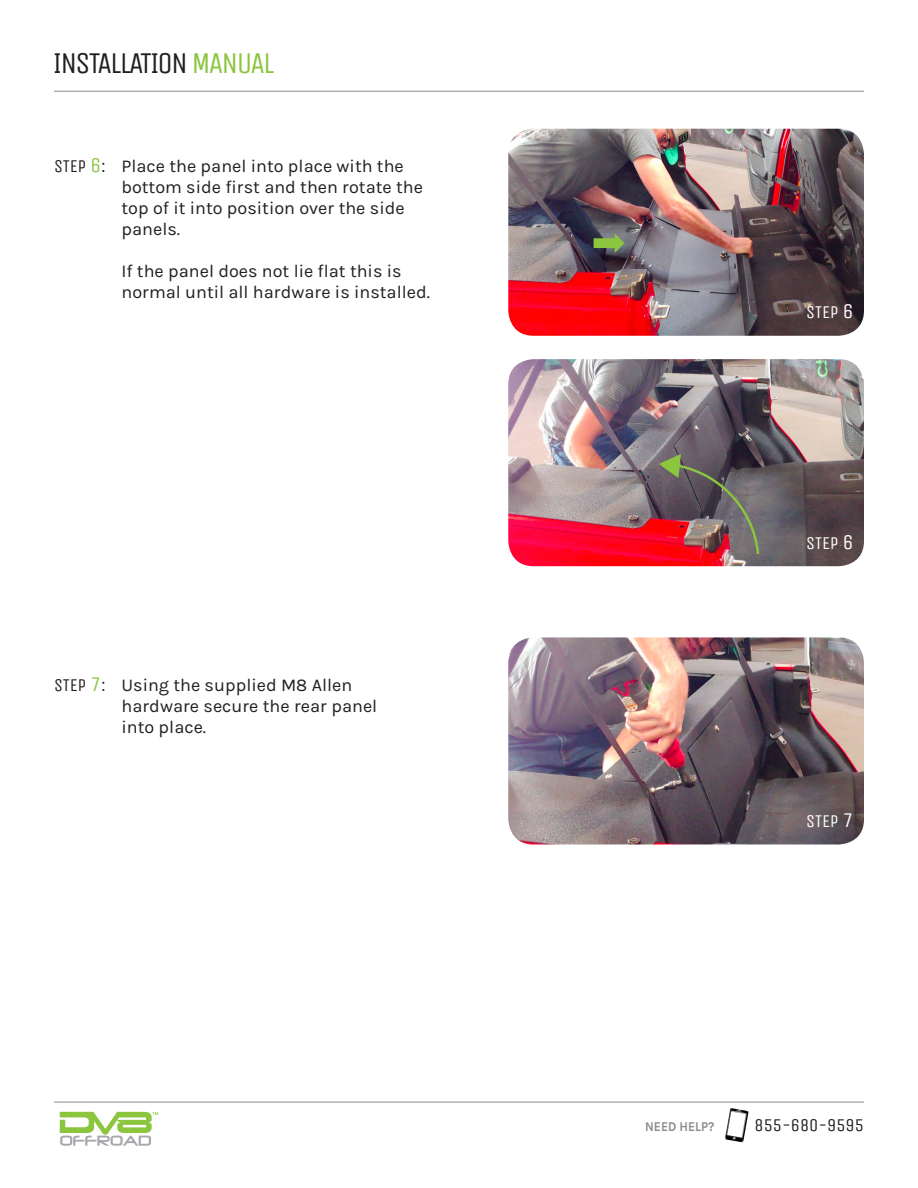
<style>
.page{position:relative;width:918px;height:1188px;background:#fff}
.page>*{position:absolute;margin:0;border:0;box-sizing:border-box;transform-origin:0 0}
.t1{font:30.3px "Unica One";letter-spacing:-.06em;color:#231f20}
.t2{font:18px/21px "Karla";color:#231f20}
.t3{font:18px "Unica One";color:#fff}
.t4{font:18px "Unica One";color:#231f20}
.t5{font:700 13.5px "Karla";color:#8a8c8f;scale:.9 1}
.s1{color:#8bc63e}
.s2{font-family:"Unica One"}
.s3{font-family:"Unica One";font-size:21px;color:#8bc63e}
.s4{font-size:21px}
</style>
<div class="page">
<svg style="left:60px;top:1112px;width:98px;height:34px"></svg>
<hr style="left:54px;top:91px;width:810px;height:1px;background:#8a8c8f">
<hr style="left:54px;top:1102px;width:810px;height:1px;background:#8a8c8f">
<img style="left:725px;top:1108px;width:24px;height:34px">
<img style="left:508px;top:129px;width:356px;height:207px">
<img style="left:508px;top:359px;width:356px;height:207px">
<img style="left:659px;top:454px;width:102px;height:100px">
<svg style="left:594px;top:233px;width:30px;height:20px"></svg>
<img style="left:508px;top:637px;width:356px;height:208px">
<p class="t1" style="left:53px;top:45px;width:223px">INSTALLATION <span class="s1">MANUAL</span></p>
<p class="t2" style="left:122px;top:156px;width:303px;text-indent:-68px"><span class="s2">STEP</span> <span class="s3">6</span><span class="s2">:</span> Place the panel into place with the bottom side first and then rotate the top of it into position over the side panels.</p>
<p class="t2" style="left:122px;top:261px;width:310px">If the panel does not lie flat this is normal until all hardware is installed.</p>
<p class="t2" style="left:122px;top:675px;width:257px;text-indent:-68px"><span class="s2">STEP</span> <span class="s3">7</span><span class="s2">:</span> Using the supplied M8 Allen hardware secure the rear panel into place.</p>
<p class="t3" style="left:806px;top:302px;width:49px">STEP <span class="s4">6</span></p>
<p class="t3" style="left:806px;top:532px;width:49px">STEP <span class="s4">6</span></p>
<p class="t3" style="left:806px;top:810px;width:49px">STEP <span class="s4">7</span></p>
<p class="t5" style="left:645px;top:1119px;width:79px">NEED HELP?</p>
<p class="t4" style="left:755px;top:1115px;width:111px">855-680-9595</p>
</div>
